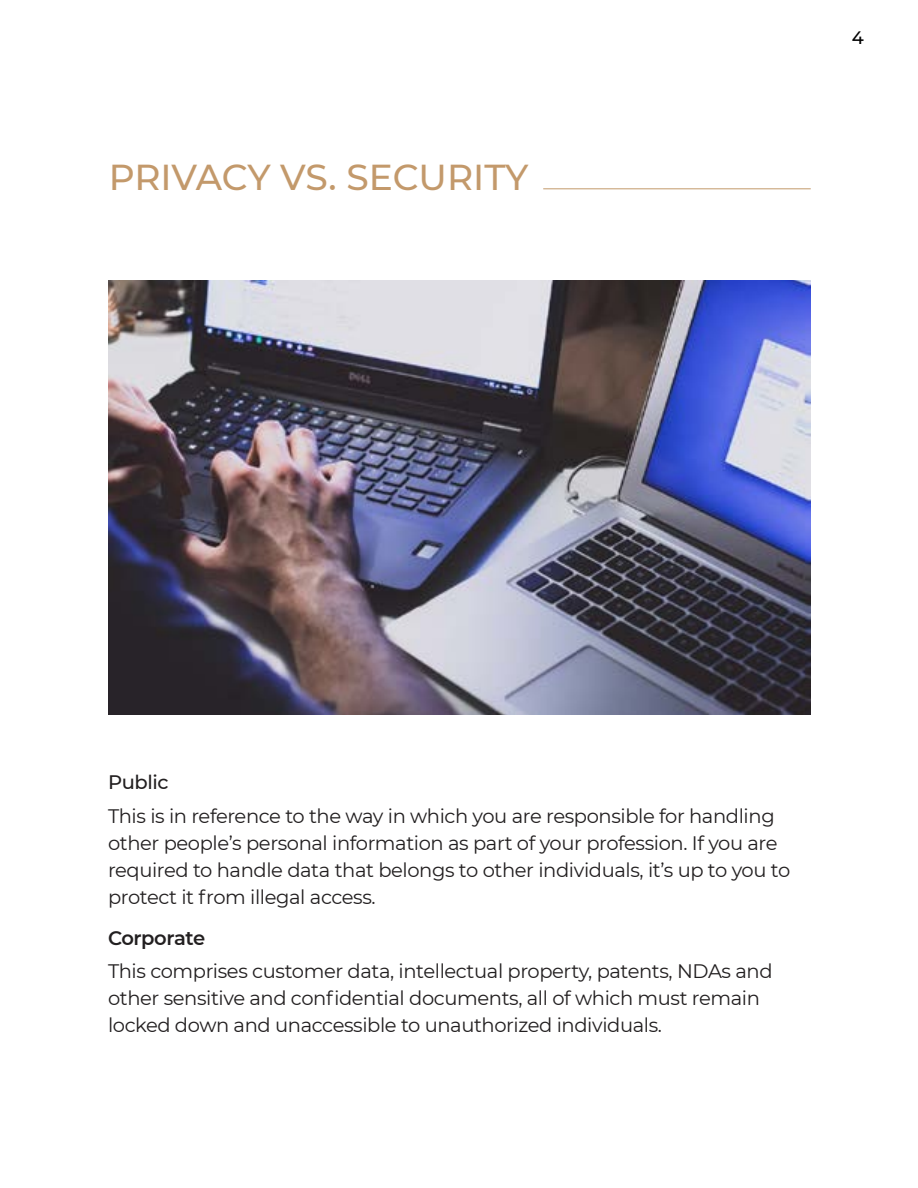
<style>
.page{position:relative;width:918px;height:1188px;background:#fff}
.page>*{position:absolute;margin:0;border:0;box-sizing:border-box;transform-origin:0 0}
.t1{font:500 36px "Montserrat";letter-spacing:-.005em;color:#c3996b}
.t2{font:19.5px/27px "Montserrat";letter-spacing:-.02em;color:#221f20}
.t3{font:600 19.5px "Montserrat";letter-spacing:-.025em;color:#221f20}
.t4{font:500 19.5px "Montserrat";letter-spacing:-.02em;color:#221f20}
.t5{font:500 18px "Montserrat";color:#000}
</style>
<div class="page">
<img style="left:109px;top:281px;width:702px;height:433px">
<hr style="left:543px;top:188px;width:268px;height:1px;background:#c3996b">
<h1 class="t1" style="left:109px;top:153px;width:421px">PRIVACY VS. SECURITY</h1>
<p class="t5" style="left:852px;top:25px;width:14px">4</p>
<p class="t4" style="left:108px;top:769px;width:62px">Public</p>
<p class="t2" style="left:108px;top:802px;width:684px">This is in reference to the way in which you are responsible for handling other people’s personal information as part of your profession. If you are required to handle data that belongs to other individuals, it’s up to you to protect it from illegal access.</p>
<p class="t3" style="left:108px;top:924px;width:99px">Corporate</p>
<p class="t2" style="left:108px;top:957px;width:666px">This comprises customer data, intellectual property, patents, NDAs and other sensitive and confidential documents, all of which must remain locked down and unaccessible to unauthorized individuals.</p>
</div>
